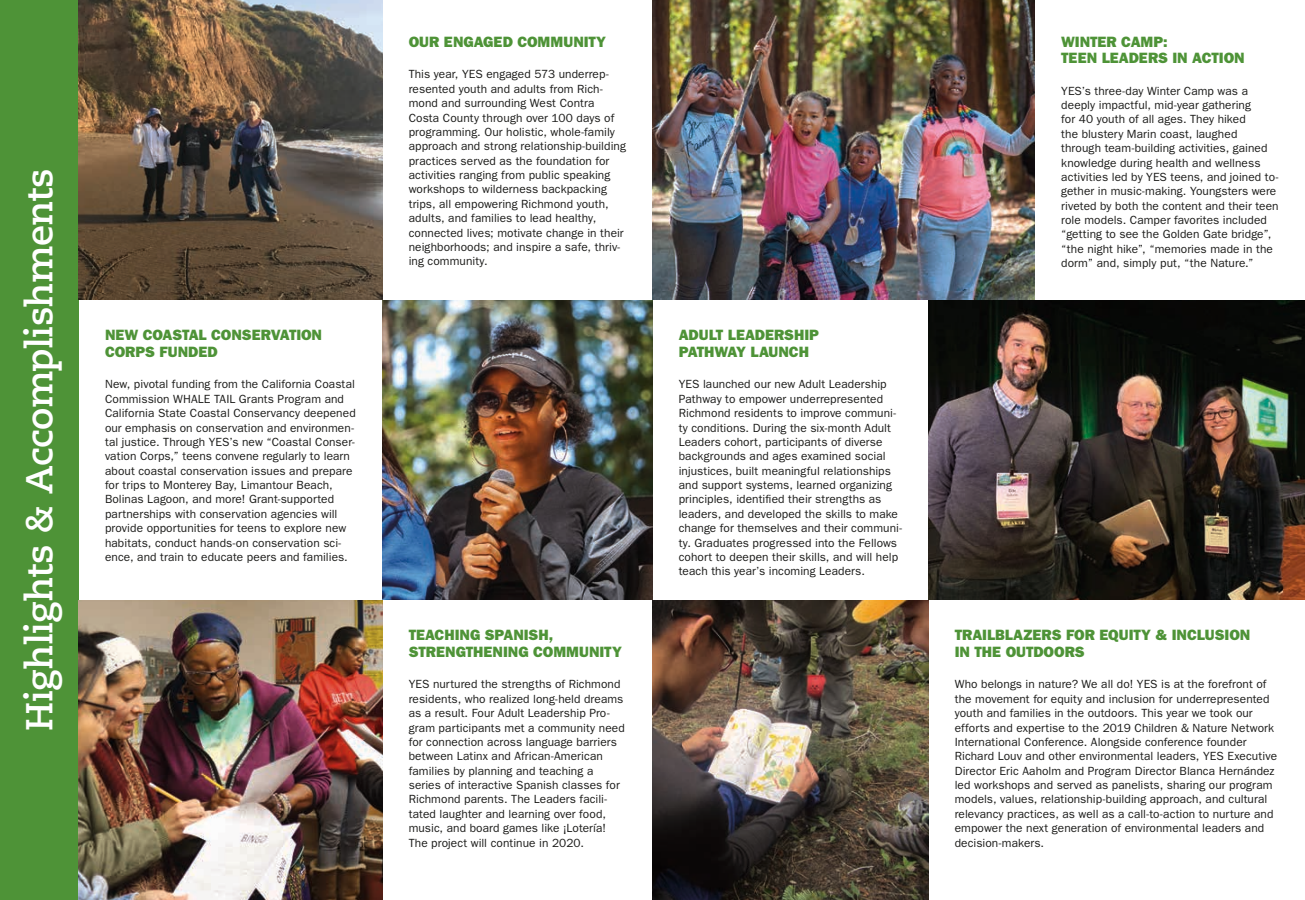
<style>
.page{position:relative;width:1305px;height:900px;background:#fff}
.page>*{position:absolute;margin:0;border:0;box-sizing:border-box;transform-origin:0 0}
.t1{font:700 37.5px "Caecilia";letter-spacing:-.015em;color:#fff}
.t2{font:15px/16.2px "ITC Franklin Gothic Std Hvy";color:#4e9337}
.t3{font:11.88px/14.4px "ITC Franklin Gothic Std";letter-spacing:.005em;color:#1c1c1a}
</style>
<div class="page">
<div style="left:0;top:0;width:79px;height:900px;background:#4e9337"></div>
<img style="left:79px;top:0;width:303px;height:300px">
<img style="left:382px;top:300px;width:270px;height:300px">
<img style="left:79px;top:600px;width:303px;height:300px">
<img style="left:652px;top:600px;width:276px;height:300px">
<img style="left:652px;top:0;width:383px;height:300px">
<img style="left:928px;top:300px;width:377px;height:300px">
<h1 class="t1" style="left:17px;top:731px;width:564px;rotate:-90deg">Highlights &amp; Accomplishments</h1>
<p class="t2" style="left:105px;top:327px;width:219px">NEW COASTAL CONSERVATION<br>CORPS FUNDED</p>
<p class="t3" style="left:105px;top:377px;width:252px">New, pivotal funding from the California Coastal Commission WHALE TAIL Grants Program and California State Coastal Conservancy deepened our emphasis on conservation and environmen&shy;tal justice. Through YES’s new “Coastal Conser&shy;vation Corps,” teens convene regularly to learn about coastal conservation issues and prepare for trips to Monterey Bay, Limantour Beach, Bolinas Lagoon, and more! Grant-supported partnerships with conservation agencies will provide opportunities for teens to explore new habitats, conduct hands-on conservation sci&shy;ence, and train to educate peers and families.</p>
<p class="t2" style="left:409px;top:33px;width:199px">OUR ENGAGED COMMUNITY</p>
<p class="t3" style="left:409px;top:67px;width:219px">This year, YES engaged 573 underrep&shy;resented youth and adults from Rich&shy;mond and surrounding West Contra Costa County through over 100 days of programming. Our holistic, whole-family approach and strong relationship-building practices served as the foundation for activities ranging from public speaking workshops to wilderness backpacking trips, all empowering Richmond youth, adults, and families to lead healthy, connected lives; motivate change in their neighborhoods; and inspire a safe, thriv&shy;ing community.</p>
<p class="t2" style="left:409px;top:627px;width:215px">TEACHING SPANISH,<br>STRENGTHENING COMMUNITY</p>
<p class="t3" style="left:409px;top:677px;width:218px">YES nurtured the strengths of Richmond residents, who realized long-held dreams as a result. Four Adult Leadership Pro&shy;gram participants met a community need for connection across language barriers between Latinx and African-American families by planning and teaching a series of interactive Spanish classes for Richmond parents. The Leaders facili&shy;tated laughter and learning over food, music, and board games like ¡Lotería!<br>The project will continue in 2020.</p>
<p class="t2" style="left:679px;top:327px;width:142px">ADULT LEADERSHIP<br>PATHWAY LAUNCH</p>
<p class="t3" style="left:679px;top:377px;width:225px">YES launched our new Adult Leadership Pathway to empower underrepresented Richmond residents to improve communi&shy;ty conditions. During the six-month Adult Leaders cohort, participants of diverse backgrounds and ages examined social injustices, built meaningful relationships and support systems, learned organizing principles, identified their strengths as leaders, and developed the skills to make change for themselves and their communi&shy;ty. Graduates progressed into the Fellows cohort to deepen their skills, and will help teach this year’s incoming Leaders.</p>
<p class="t2" style="left:1061px;top:33px;width:185px">WINTER CAMP:<br>TEEN LEADERS IN ACTION</p>
<p class="t3" style="left:1061px;top:84px;width:219px">YES’s three-day Winter Camp was a deeply impactful, mid-year gathering<br>for 40 youth of all ages. They hiked<br>the blustery Marin coast, laughed through team-building activities, gained knowledge during health and wellness activities led by YES teens, and joined to&shy;gether in music-making. Youngsters were riveted by both the content and their teen role models. Camper favorites included “getting to see the Golden Gate bridge”, “the night hike”, “memories made in the dorm” and, simply put, “the Nature.”</p>
<p class="t2" style="left:955px;top:627px;width:297px">TRAILBLAZERS FOR EQUITY &amp; INCLUSION<br>IN THE OUTDOORS</p>
<p class="t3" style="left:955px;top:677px;width:324px">Who belongs in nature? We all do! YES is at the forefront of the movement for equity and inclusion for underrepresented youth and families in the outdoors. This year we took our efforts and expertise to the 2019 Children &amp; Nature Network International Conference. Alongside conference founder Richard Louv and other environmental leaders, YES Executive Director Eric Aaholm and Program Director Blanca Hernández led workshops and served as panelists, sharing our program models, values, relationship-building approach, and cultural relevancy practices, as well as a call-to-action to nurture and empower the next generation of environmental leaders and decision-makers.</p>
</div>
